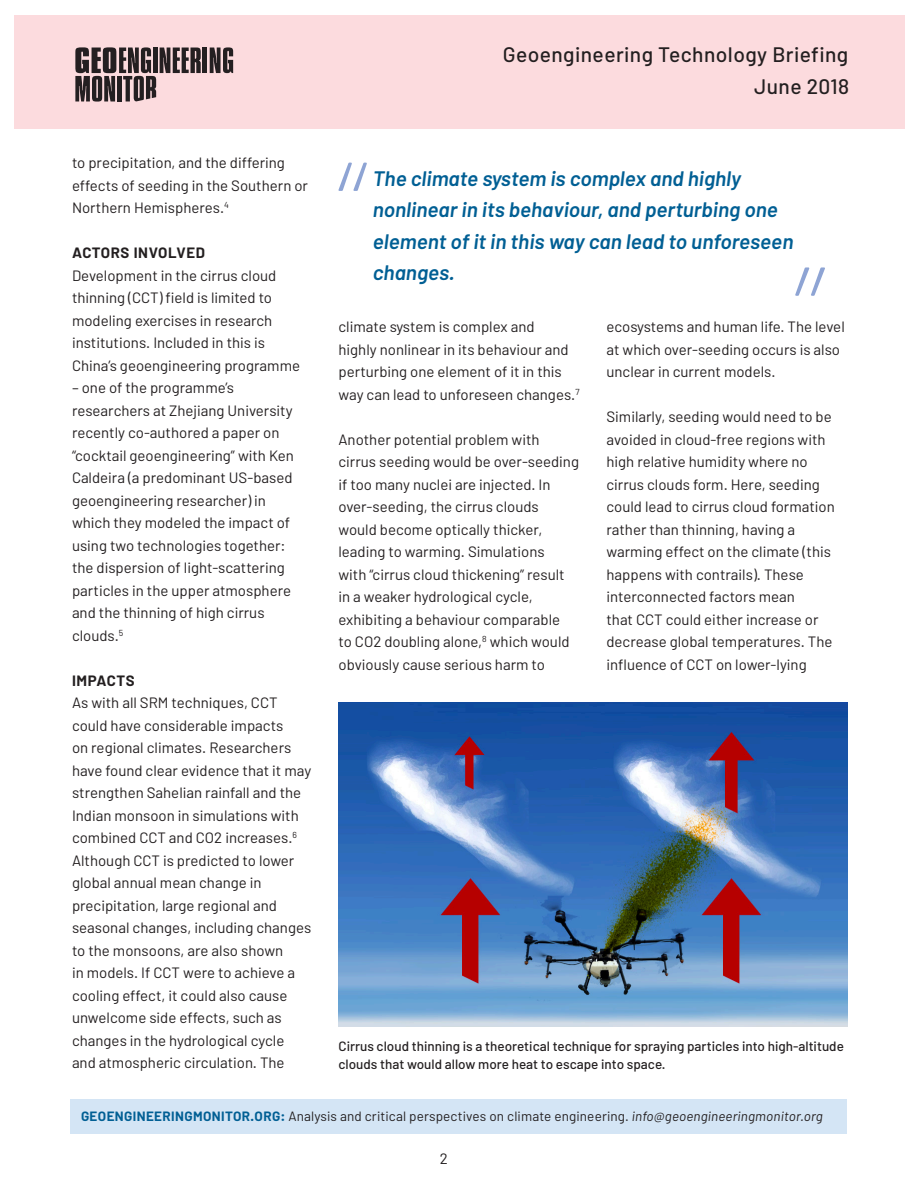
<style>
.page{position:relative;width:918px;height:1188px;background:#fff}
.page>*{position:absolute;margin:0;border:0;box-sizing:border-box;transform-origin:0 0}
.barlow_10_pt{font:italic 600 21px/31.5px "Barlow";color:#015f94}
.t1{font:500 21px/31.8px "Barlow";letter-spacing:.02em;color:#231f20;text-align:right}
.barlow_10_pt-2{font:15px/22.5px "Barlow";color:#231f20}
.barlow_10_pt-3{font:700 15px "Barlow";letter-spacing:.035em;color:#231f20}
.t2{font:500 13.5px/18px "Barlow";color:#231f20}
.t3{font:13.5px "Barlow";letter-spacing:.01em;color:#231f20}
.s1{font-weight:700;color:#015f94}
.s2{font-style:italic}
</style>
<div class="page">
<div style="left:14px;top:15px;width:891px;height:113px;background:#fcdbde"></div>
<hr style="left:203px;top:48px;width:4px;height:25px;background:#241f21">
<svg style="left:210px;top:47px;width:23px;height:26px"></svg>
<svg style="left:75px;top:47px;width:126px;height:55px"></svg>
<div style="left:70px;top:1100px;width:778px;height:34px;background:#d4e5f5"></div>
<svg style="left:338px;top:163px;width:29px;height:28px"></svg>
<svg style="left:795px;top:267px;width:30px;height:29px"></svg>
<img style="left:339px;top:702px;width:509px;height:324px">
<p class="barlow_10_pt-2" style="left:72px;top:151px;width:238px">to precipitation, and the differing effects of seeding in the Southern or<br>Northern Hemispheres.<sup>4</sup></p>
<p class="barlow_10_pt-3" style="left:72px;top:243px;width:135px">ACTORS INVOLVED</p>
<p class="barlow_10_pt-2" style="left:72px;top:263px;width:230px">Development in the cirrus cloud thinning (CCT) field is limited to modeling exercises in research institutions. Included in this is China’s geoengineering programme</p>
<p class="barlow_10_pt-2" style="left:72px;top:376px;width:224px">– one of the programme’s researchers at Zhejiang University recently co-authored a paper on “cocktail geoengineering” with Ken<br>Caldeira (a predominant US-based geoengineering researcher) in which they modeled the impact of using two technologies together: the dispersion of light-scattering particles in the upper atmosphere and the thinning of high cirrus clouds.<sup>5</sup></p>
<p class="barlow_10_pt-3" style="left:72px;top:671px;width:64px">IMPACTS</p>
<p class="barlow_10_pt-2" style="left:72px;top:691px;width:241px">As with all SRM techniques, CCT could have considerable impacts<br>on regional climates. Researchers have found clear evidence that it may strengthen Sahelian rainfall and the Indian monsoon in simulations with combined CCT and CO2 increases.<sup>6<br></sup>Although CCT is predicted to lower global annual mean change in precipitation, large regional and seasonal changes, including changes to the monsoons, are also shown<br>in models. If CCT were to achieve a cooling effect, it could also cause unwelcome side effects, such as changes in the hydrological cycle and atmospheric circulation. The</p>
<h1 class="t1" style="left:503px;top:38px;width:348px">Geoengineering Technology Briefing<br>June 2018</h1>
<p class="barlow_10_pt" style="left:373px;top:162px;width:422px">The climate system is complex and highly nonlinear in its behaviour, and perturbing one element of it in this way can lead to unforeseen changes.</p>
<p class="barlow_10_pt-2" style="left:339px;top:315px;width:243px">climate system is complex and<br>highly nonlinear in its behaviour and perturbing one element of it in this way can lead to unforeseen changes.<sup>7</sup></p>
<p class="barlow_10_pt-2" style="left:339px;top:428px;width:242px">Another potential problem with cirrus seeding would be over-seeding if too many nuclei are injected. In over-seeding, the cirrus clouds would become optically thicker, leading to warming. Simulations<br>with “cirrus cloud thickening” result in a weaker hydrological cycle, exhibiting a behaviour comparable<br>to CO2 doubling alone,<sup>8</sup> which would obviously cause serious harm to</p>
<p class="barlow_10_pt-2" style="left:606px;top:315px;width:240px">ecosystems and human life. The level at which over-seeding occurs is also unclear in current models.</p>
<p class="barlow_10_pt-2" style="left:606px;top:405px;width:230px">Similarly, seeding would need to be avoided in cloud-free regions with high relative humidity where no cirrus clouds form. Here, seeding could lead to cirrus cloud formation rather than thinning, having a warming effect on the climate (this happens with contrails). These interconnected factors mean<br>that CCT could either increase or decrease global temperatures. The influence of CCT on lower-lying</p>
<p class="t2" style="left:339px;top:1037px;width:507px">Cirrus cloud thinning is a theoretical technique for spraying particles into high-altitude clouds that would allow more heat to escape into space.</p>
<p class="t3" style="left:81px;top:1108px;width:744px"><span class="s1">GEOENGINEERINGMONITOR.ORG:</span> Analysis and critical perspectives on climate engineering. <span class="s2">info@geoengineeringmonitor.org</span></p>
<p class="barlow_10_pt-2" style="left:440px;top:1147px;width:10px">2</p>
</div>
